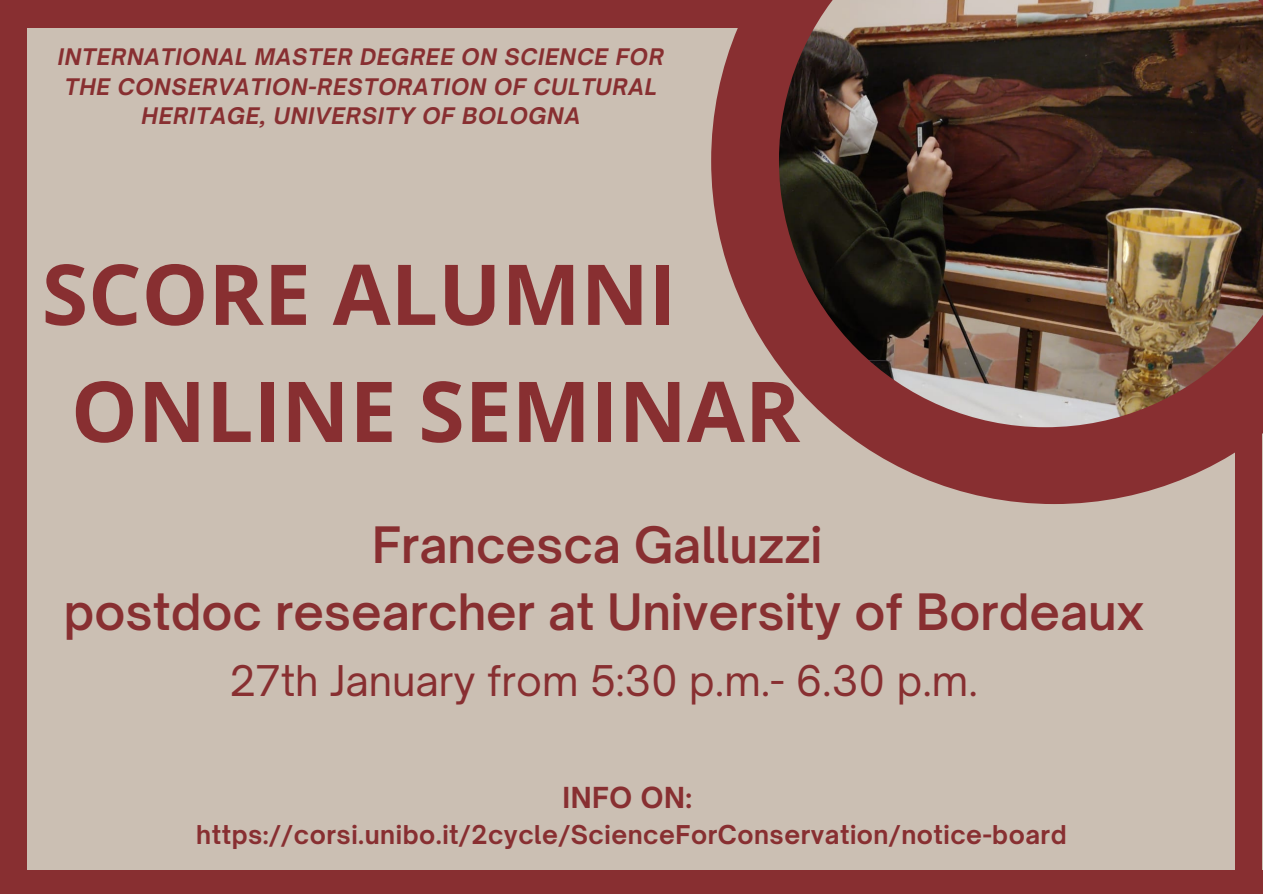
<style>
.page{position:relative;width:1263px;height:894px;background:#fff}
.page>*{position:absolute;margin:0;border:0;box-sizing:border-box;transform-origin:0 0}
.t1{font:700 84px/117px "Open Sans Hebrew";color:#882f31}
.t2{font:600 48px "Open Sauce One";color:#882f31}
.t3{font:40.5px "Open Sauce One";color:#882f31}
.t4{font:700 27.75px "Open Sauce One";letter-spacing:.02em;color:#882f31}
.t5{font:700 24.75px "Open Sauce One";letter-spacing:.02em;color:#882f31}
.t6{font:italic 700 21.9px/29.7px "Open Sauce One";letter-spacing:.04em;color:#882f31;text-align:center}
</style>
<div class="page">
<div style="left:0;top:0;width:1263px;height:893px;background:#cbbfb3"></div>
<svg style="left:711px;top:27px;width:552px;height:477px;fill:#882f31"></svg>
<div style="left:0;top:0;width:1263px;height:27px;background:#882f31"></div>
<div style="left:0;top:870px;width:1263px;height:23px;background:#882f31"></div>
<div style="left:0;top:0;width:27px;height:893px;background:#882f31"></div>
<div style="left:1235px;top:0;width:27px;height:893px;background:#882f31"></div>
<img style="left:779px;top:0;width:484px;height:427px">
<p class="t6" style="left:58px;top:42px;width:607px">INTERNATIONAL MASTER DEGREE ON SCIENCE FOR<br>THE CONSERVATION-RESTORATION OF CULTURAL<br>HERITAGE, UNIVERSITY OF BOLOGNA</p>
<p class="t1" style="left:71px;top:234px;width:731px;text-indent:-29px">SCORE ALUMNI<br>ONLINE SEMINAR</p>
<p class="t2" style="left:372px;top:515px;width:452px">Francesca Galluzzi</p>
<p class="t2" style="left:64px;top:581px;width:1082px">postdoc researcher at University of Bordeaux</p>
<p class="t3" style="left:230px;top:655px;width:750px">27th January from 5:30 p.m.- 6.30 p.m.</p>
<p class="t4" style="left:562px;top:780px;width:131px">INFO ON:</p>
<p class="t5" style="left:196px;top:819px;width:872px">https://corsi.unibo.it/2cycle/ScienceForConservation/notice-board</p>
</div>
